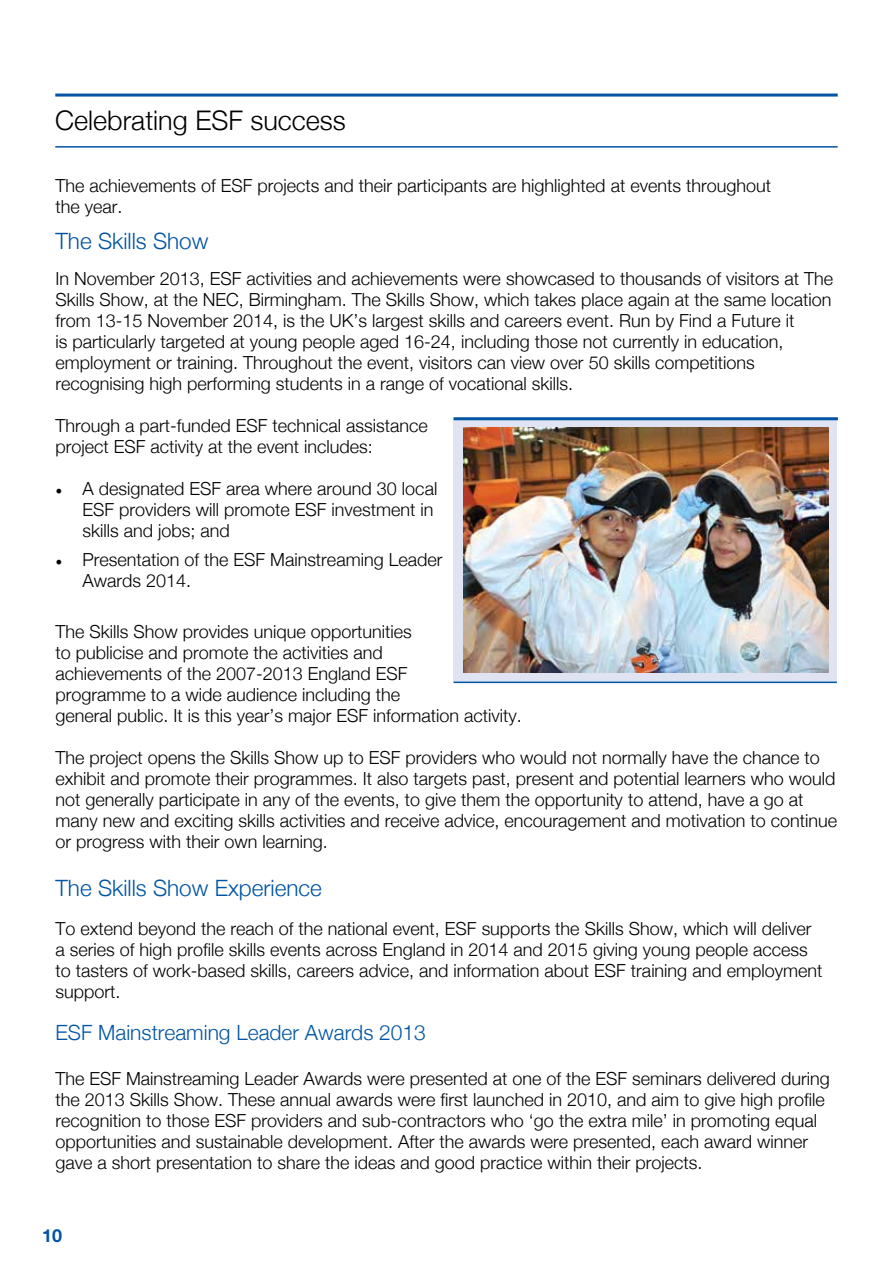
<style>
.page{position:relative;width:893px;height:1263px;background:#fff}
.page>*{position:absolute;margin:0;border:0;box-sizing:border-box;transform-origin:0 0}
.t1{font:300 27px "Helvetica Neue";color:#000}
.t2{font:300 22.5px "Helvetica Neue";color:#0054a4}
.t3{font:300 21px "Helvetica Neue";color:#0054a4}
.t4{font:300 18px/21px "Helvetica Neue";color:#000}
.t5{font:700 18px "Helvetica Neue LT Pro";color:#0054a4}
.s1{font-family:"Minion Pro";font-weight:400}
</style>
<div class="page">
<svg style="left:55px;top:93px;width:783px;height:591px"></svg>
<hr style="left:55px;top:94px;width:1px;height:1135px;background:#93f">
<hr style="left:837px;top:94px;width:1px;height:1135px;background:#93f">
<p class="t1" style="left:55px;top:98px;width:292px">Celebrating ESF success</p>
<p class="t4" style="left:55px;top:174px;width:717px">The achievements of ESF projects and their participants are highlighted at events throughout the year.</p>
<p class="t2" style="left:55px;top:223px;width:154px">The Skills Show</p>
<p class="t4" style="left:55px;top:267px;width:779px">In November 2013, ESF activities and achievements were showcased to thousands of visitors at The Skills Show, at the NEC, Birmingham. The Skills Show, which takes place again at the same location from 13-15 November 2014, is the UK’s largest skills and careers event. Run by Find a Future it<br>is particularly targeted at young people aged 16-24, including those not currently in education, employment or training. Throughout the event, visitors can view over 50 skills competitions recognising high performing students in a range of vocational skills.</p>
<p class="t4" style="left:55px;top:414px;width:374px">Through a part-funded ESF technical assistance project ESF activity at the event includes:</p>
<p class="t4" style="left:82px;top:477px;width:356px;text-indent:-27px"><span class="s1">•</span> A designated ESF area where around 30 local<br>ESF providers will promote ESF investment in skills and jobs; and</p>
<p class="t4" style="left:82px;top:548px;width:361px;text-indent:-27px"><span class="s1">•</span> Presentation of the ESF Mainstreaming Leader<br>Awards 2014.</p>
<p class="t4" style="left:55px;top:620px;width:468px">The Skills Show provides unique opportunities<br>to publicise and promote the activities and<br>achievements of the 2007-2013 England ESF<br>programme to a wide audience including the<br>general public. It is this year’s major ESF information activity.</p>
<p class="t4" style="left:55px;top:746px;width:783px">The project opens the Skills Show up to ESF providers who would not normally have the chance to exhibit and promote their programmes. It also targets past, present and potential learners who would not generally participate in any of the events, to give them the opportunity to attend, have a go at many new and exciting skills activities and receive advice, encouragement and motivation to continue or progress with their own learning.</p>
<p class="t2" style="left:55px;top:870px;width:268px">The Skills Show Experience</p>
<p class="t4" style="left:55px;top:917px;width:768px">To extend beyond the reach of the national event, ESF supports the Skills Show, which will deliver a series of high profile skills events across England in 2014 and 2015 giving young people access to tasters of work-based skills, careers advice, and information about ESF training and employment support.</p>
<p class="t3" style="left:55px;top:1015px;width:372px">ESF Mainstreaming Leader Awards 2013</p>
<p class="t4" style="left:55px;top:1067px;width:776px">The ESF Mainstreaming Leader Awards were presented at one of the ESF seminars delivered during the 2013 Skills Show. These annual awards were first launched in 2010, and aim to give high profile recognition to those ESF providers and sub-contractors who ‘go the extra mile’ in promoting equal opportunities and sustainable development. After the awards were presented, each award winner gave a short presentation to share the ideas and good practice within their projects.</p>
<p class="t5" style="left:42px;top:1224px;width:22px">10</p>
</div>
